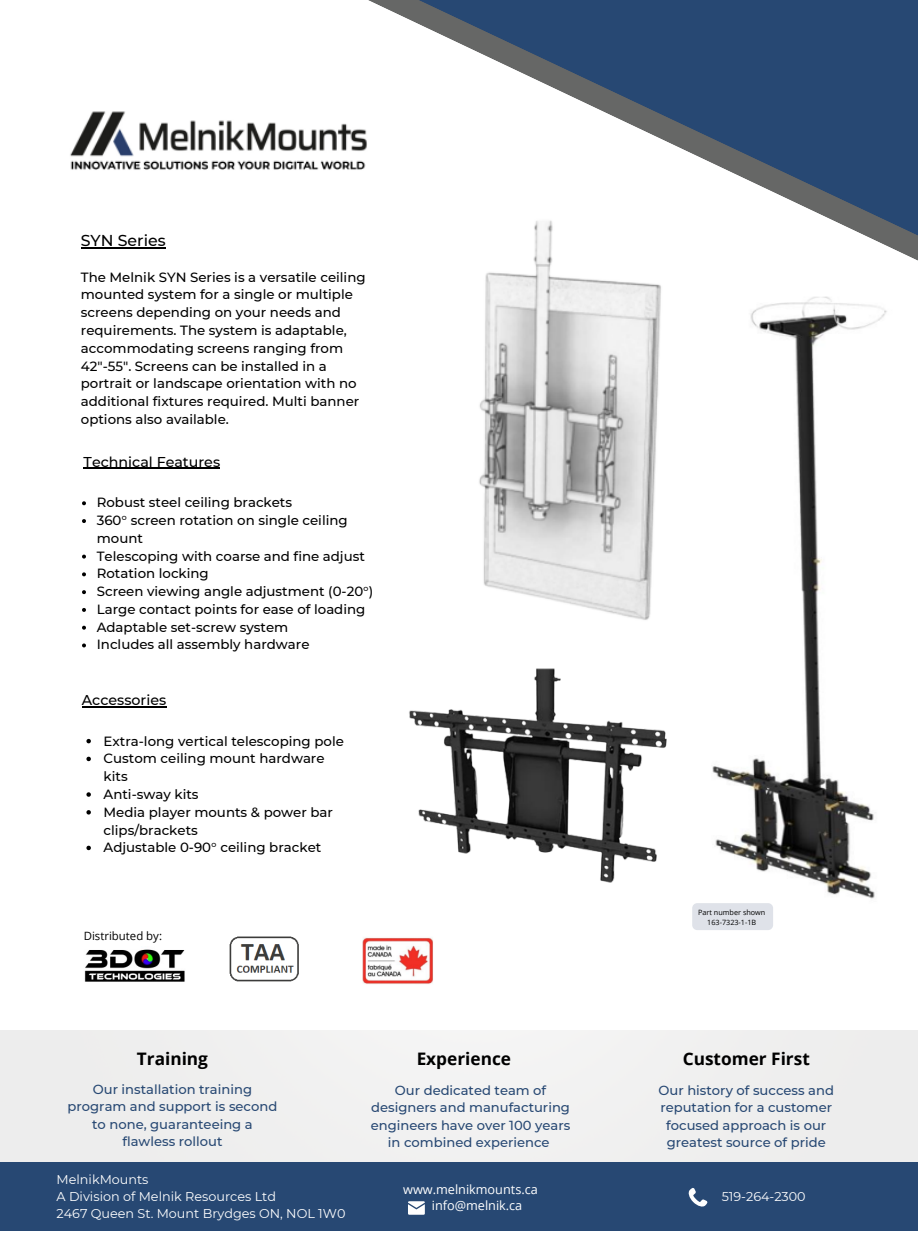
<style>
.page{position:relative;width:918px;height:1242px;background:#fff}
.page>*{position:absolute;margin:0;border:0;box-sizing:border-box;transform-origin:0 0}
.t1{font:700 17.25px "Open Sans";color:#000}
.t2{font:500 15.75px "Montserrat";color:#000}
.t3{font:500 14.25px "Montserrat";color:#000}
.t4{font:500 13.35px/17.9px "Montserrat";color:#000}
.t5{font:500 13.05px/17.5px "Montserrat";color:#274873;text-align:center}
.t6{font:12.75px "Montserrat";color:#fff}
.t7{font:12.75px "Open Sans";color:#fff}
.t8{font:11.4px "Open Sans";color:#000}
.t9{font:7.2px "Open Sans";color:#000}
</style>
<div class="page">
<svg style="left:368px;top:0;width:550px;height:261px"></svg>
<img style="left:70px;top:92px;width:347px;height:103px">
<img style="left:362px;top:937px;width:71px;height:47px">
<img style="left:229px;top:937px;width:70px;height:45px">
<img style="left:459px;top:205px;width:267px;height:415px">
<img style="left:698px;top:290px;width:189px;height:609px">
<img style="left:409px;top:668px;width:258px;height:215px">
<div style="left:692px;top:903px;width:81px;height:27px;background:#dfe2e9;border-radius:5px"></div>
<div style="left:0;top:1031px;width:918px;height:132px;background:#efefef"></div>
<div style="left:0;top:1163px;width:918px;height:68px;background:#274873"></div>
<svg style="left:408px;top:1201px;width:17px;height:14px"></svg>
<svg style="left:688px;top:1188px;width:20px;height:19px"></svg>
<img style="left:84px;top:949px;width:101px;height:33px">
<svg style="left:86px;top:739px;width:5px;height:4px"></svg>
<svg style="left:86px;top:757px;width:5px;height:4px"></svg>
<svg style="left:86px;top:792px;width:5px;height:5px"></svg>
<svg style="left:86px;top:810px;width:5px;height:5px"></svg>
<svg style="left:86px;top:846px;width:5px;height:4px"></svg>
<hr style="left:81px;top:247px;width:85px;height:1px;background:#000">
<svg style="left:82px;top:501px;width:4px;height:4px"></svg>
<svg style="left:82px;top:519px;width:4px;height:4px"></svg>
<svg style="left:82px;top:555px;width:4px;height:4px"></svg>
<svg style="left:82px;top:572px;width:4px;height:4px"></svg>
<svg style="left:82px;top:590px;width:4px;height:4px"></svg>
<svg style="left:82px;top:608px;width:4px;height:4px"></svg>
<svg style="left:82px;top:626px;width:4px;height:4px"></svg>
<svg style="left:82px;top:644px;width:4px;height:3px"></svg>
<hr style="left:84px;top:468px;width:136px;height:1px;background:#000">
<hr style="left:82px;top:706px;width:84px;height:1px;background:#000">
<p class="t2" style="left:81px;top:231px;width:86px">SYN Series</p>
<p class="t4" style="left:81px;top:268px;width:286px">The Melnik SYN Series is a versatile ceiling mounted system for a single or multiple screens depending on your needs and requirements. The system is adaptable, accommodating screens ranging from 42"-55". Screens can be installed in a portrait or landscape orientation with no additional fixtures required. Multi banner options also available.</p>
<p class="t3" style="left:84px;top:453px;width:138px">Technical Features</p>
<p class="t4" style="left:97px;top:494px;width:197px">Robust steel ceiling brackets</p>
<p class="t4" style="left:97px;top:511px;width:252px">360° screen rotation on single ceiling mount</p>
<p class="t4" style="left:97px;top:547px;width:270px">Telescoping with coarse and fine adjust</p>
<p class="t4" style="left:97px;top:565px;width:114px">Rotation locking</p>
<p class="t4" style="left:97px;top:582px;width:278px">Screen viewing angle adjustment (0-20°)</p>
<p class="t4" style="left:97px;top:600px;width:270px">Large contact points for ease of loading</p>
<p class="t4" style="left:97px;top:618px;width:193px">Adaptable set-screw system</p>
<p class="t4" style="left:97px;top:636px;width:214px">Includes all assembly hardware</p>
<p class="t3" style="left:82px;top:691px;width:86px">Accessories</p>
<p class="t4" style="left:104px;top:732px;width:242px">Extra-long vertical telescoping pole</p>
<p class="t4" style="left:104px;top:750px;width:223px">Custom ceiling mount hardware kits</p>
<p class="t4" style="left:104px;top:785px;width:97px">Anti-sway kits</p>
<p class="t4" style="left:104px;top:803px;width:231px">Media player mounts &amp; power bar clips/brackets</p>
<p class="t4" style="left:104px;top:839px;width:219px">Adjustable 0-90° ceiling bracket</p>
<p class="t8" style="left:84px;top:928px;width:80px">Distributed by:</p>
<p class="t9" style="left:698px;top:907px;width:69px">Part number shown</p>
<p class="t9" style="left:707px;top:917px;width:51px">163-7323-1-1B</p>
<p class="t1" style="left:137px;top:1046px;width:73px">Training</p>
<p class="t1" style="left:417px;top:1046px;width:96px">Experience</p>
<p class="t1" style="left:683px;top:1046px;width:129px">Customer First</p>
<p class="t5" style="left:68px;top:1081px;width:211px">Our installation training program and support is second to none, guaranteeing a flawless rollout</p>
<p class="t5" style="left:371px;top:1081px;width:201px">Our dedicated team of designers and manufacturing engineers have over 100 years in combined experience</p>
<p class="t5" style="left:659px;top:1081px;width:177px">Our history of success and reputation for a customer focused approach is our greatest source of pride</p>
<p class="t6" style="left:57px;top:1172px;width:93px">MelnikMounts</p>
<p class="t6" style="left:57px;top:1189px;width:221px">A Division of Melnik Resources Ltd</p>
<p class="t6" style="left:57px;top:1206px;width:290px">2467 Queen St. Mount Brydges ON, NOL 1W0</p>
<p class="t7" style="left:403px;top:1180px;width:136px">www.melnikmounts.ca</p>
<p class="t7" style="left:432px;top:1197px;width:92px">info@melnik.ca</p>
<p class="t6" style="left:722px;top:1189px;width:85px">519-264-2300</p>
</div>
